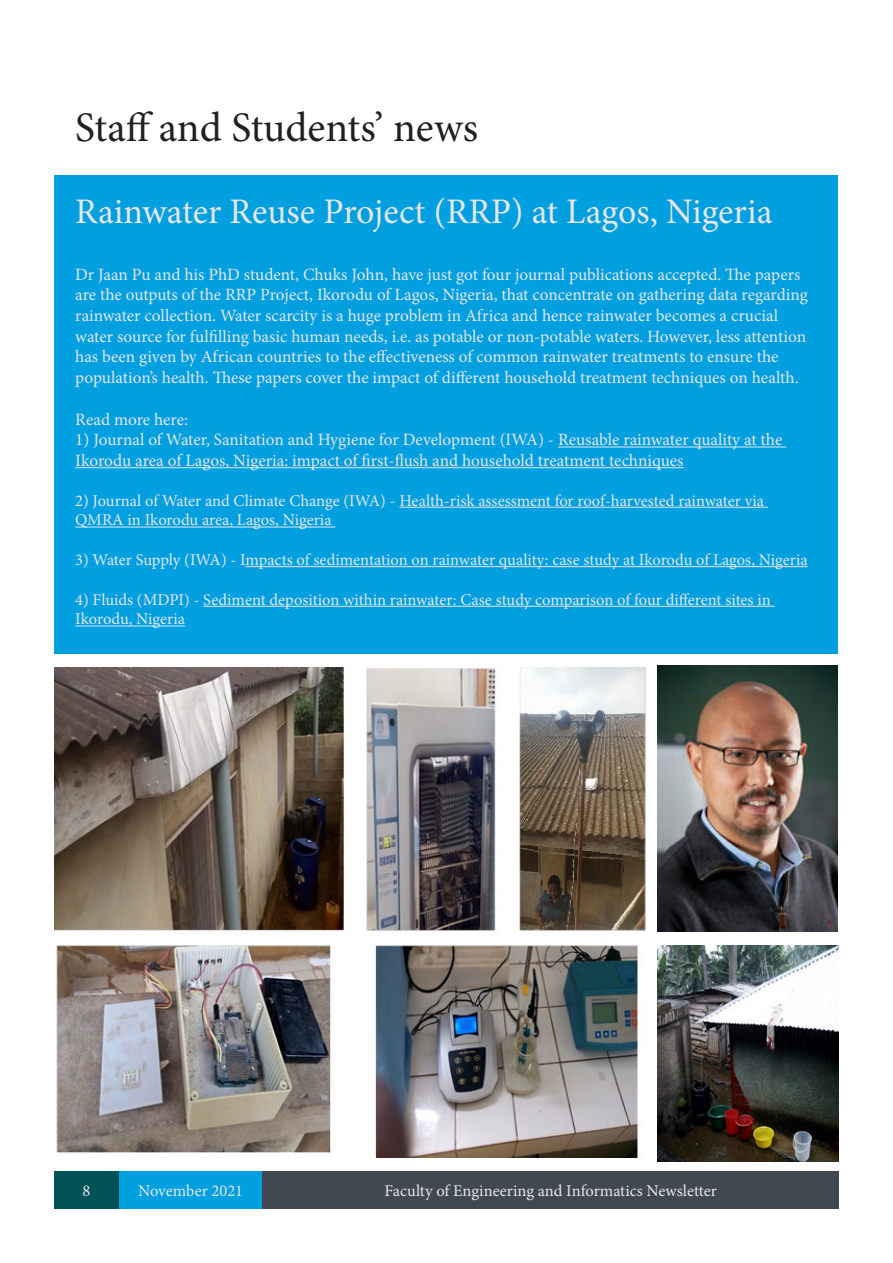
<style>
.page{position:relative;width:893px;height:1263px;background:#fff}
.page>*{position:absolute;margin:0;border:0;box-sizing:border-box;transform-origin:0 0}
.t1{font:42px "Minion Pro";letter-spacing:-.005em;color:#231f20}
.t2{font:36px "Minion Pro";color:#e6e7e9}
.t3{font:17.25px/20.7px "Minion Pro";letter-spacing:-.005em;color:#e6e7e9}
.t4{font:16.5px/19.8px "Minion Pro";color:#e6e7e9}
</style>
<div class="page">
<div style="left:54px;top:1171px;width:65px;height:38px;background:#005259"></div>
<div style="left:119px;top:1171px;width:143px;height:38px;background:#009fdf"></div>
<div style="left:262px;top:1171px;width:577px;height:38px;background:#414851"></div>
<div style="left:54px;top:176px;width:783px;height:478px;background:#009fdf"></div>
<hr style="left:558px;top:447px;width:228px;height:1px;background:#e6e7e9">
<hr style="left:75px;top:467px;width:609px;height:1px;background:#e6e7e9">
<hr style="left:399px;top:507px;width:369px;height:1px;background:#e6e7e9">
<hr style="left:75px;top:527px;width:260px;height:1px;background:#e6e7e9">
<hr style="left:245px;top:566px;width:563px;height:1px;background:#e6e7e9">
<hr style="left:203px;top:606px;width:572px;height:1px;background:#e6e7e9">
<hr style="left:75px;top:626px;width:110px;height:1px;background:#e6e7e9">
<img style="left:54px;top:668px;width:593px;height:490px">
<img style="left:657px;top:665px;width:180px;height:267px">
<img style="left:657px;top:945px;width:182px;height:216px">
<p class="t1" style="left:75px;top:99px;width:404px">Staff and Students’ news</p>
<p class="t2" style="left:75px;top:187px;width:699px">Rainwater Reuse Project (RRP) at Lagos, Nigeria</p>
<p class="t3" style="left:75px;top:264px;width:734px">Dr Jaan Pu and his PhD student, Chuks John, have just got four journal publications accepted. The papers are the outputs of the RRP Project, Ikorodu of Lagos, Nigeria, that concentrate on gathering data regarding rainwater collection. Water scarcity is a huge problem in Africa and hence rainwater becomes a crucial water source for fulfilling basic human needs, i.e. as potable or non-potable waters. However, less attention has been given by African countries to the effectiveness of common rainwater treatments to ensure the population’s health. These papers cover the impact of different household treatment techniques on health.</p>
<p class="t3" style="left:75px;top:409px;width:114px">Read more here:</p>
<p class="t3" style="left:75px;top:429px;width:709px">1) Journal of Water, Sanitation and Hygiene for Development (IWA) - Reusable rainwater quality at the<br>Ikorodu area of Lagos, Nigeria: impact of first-flush and household treatment techniques</p>
<p class="t4" style="left:75px;top:490px;width:690px">2) Journal of Water and Climate Change (IWA) - Health-risk assessment for roof-harvested rainwater via<br>QMRA in Ikorodu area, Lagos, Nigeria</p>
<p class="t4" style="left:75px;top:550px;width:734px">3) Water Supply (IWA) - Impacts of sedimentation on rainwater quality: case study at Ikorodu of Lagos, Nigeria</p>
<p class="t4" style="left:75px;top:589px;width:697px">4) Fluids (MDPI) - Sediment deposition within rainwater: Case study comparison of four different sites in<br>Ikorodu, Nigeria</p>
<p class="t4" style="left:83px;top:1181px;width:9px">8</p>
<p class="t4" style="left:138px;top:1181px;width:106px">November 2021</p>
<p class="t4" style="left:384px;top:1181px;width:334px">Faculty of Engineering and Informatics Newsletter</p>
</div>
